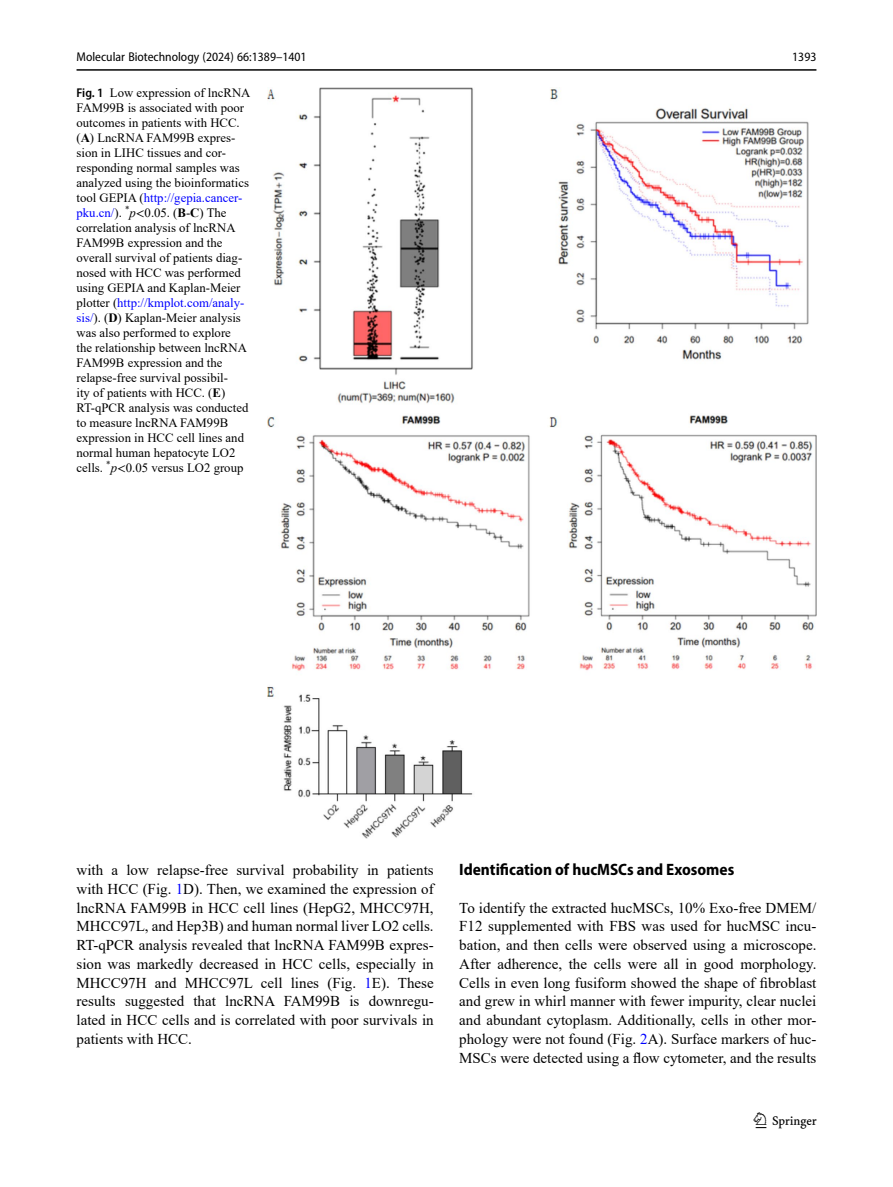
<style>
.page{position:relative;width:893px;height:1187px;background:#fff}
.page>*{position:absolute;margin:0;border:0;box-sizing:border-box;transform-origin:0 0}
.t1{font:22.5px "Springnew";color:#000}
.Head_2{font:700 semi-condensed 16.5px "Myriad Pro";color:#000}
.Body_Text{font:15px/18.8px "Times New Roman";color:#000;text-align:justify}
.Figure_Caption_Side{font:12.75px/15px "Times New Roman";color:#000}
.t2{font:semi-condensed 12.75px "Myriad Pro";color:#000}
.s1{font-family:"Myriad Pro";font-weight:600;font-stretch:semi-condensed}
.s2{font-weight:700}
.s3{color:#00f}
.s4{font-style:italic}
.s5{font-family:"STIX"}
</style>
<div class="page">
<hr style="left:77px;top:69px;width:739px;height:2px;background:#000">
<img style="left:268px;top:87px;width:548px;height:751px">
<p class="t2" style="left:77px;top:49px;width:232px">Molecular Biotechnology (2024) 66:1389–1401</p>
<p class="Figure_Caption_Side" style="left:77px;top:84px;width:175px"><span class="s1">Fig. 1</span> Low expression of lncRNA<br>FAM99B is associated with poor outcomes in patients with HCC. (<span class="s2">A</span>) LncRNA FAM99B expres&shy;sion in LIHC tissues and cor&shy;responding normal samples was analyzed using the bioinformatics tool GEPIA (<span class="s3">http://gepia.cancer&shy;pku.cn/</span>). <sup>*</sup><span class="s4">p</span><span class="s5">&lt;</span>0.05. (<span class="s2">B</span>-<span class="s2">C</span>) The correlation analysis of lncRNA<br>FAM99B expression and the overall survival of patients diag&shy;nosed with HCC was performed using GEPIA and Kaplan-Meier plotter (<span class="s3">http://kmplot.com/analy&shy;sis/</span>). (<span class="s2">D</span>) Kaplan-Meier analysis was also performed to explore<br>the relationship between lncRNA<br>FAM99B expression and the relapse-free survival possibil-<br>ity of patients with HCC. (<span class="s2">E</span>)<br>RT-qPCR analysis was conducted to measure lncRNA FAM99B expression in HCC cell lines and normal human hepatocyte LO2 cells. <sup>*</sup><span class="s4">p</span><span class="s5">&lt;</span>0.05 versus LO2 group</p>
<p class="t2" style="left:792px;top:49px;width:26px">1393</p>
<p class="Body_Text" style="left:77px;top:860px;width:359px">with a low relapse-free survival probability in patients with HCC (Fig. <span class="s3">1</span>D). Then, we examined the expression of lncRNA FAM99B in HCC cell lines (HepG2, MHCC97H, MHCC97L, and Hep3B) and human normal liver LO2 cells.<br>RT-qPCR analysis revealed that lncRNA FAM99B expres&shy;sion was markedly decreased in HCC cells, especially in MHCC97H and MHCC97L cell lines (Fig. <span class="s3">1</span>E). These results suggested that lncRNA FAM99B is downregu&shy;lated in HCC cells and is correlated with poor survivals in patients with HCC.</p>
<p class="Head_2" style="left:459px;top:858px;width:277px">Identification of hucMSCs and Exosomes</p>
<p class="Body_Text" style="left:459px;top:897px;width:359px">To identify the extracted hucMSCs, 10% Exo-free DMEM/ F12 supplemented with FBS was used for hucMSC incu&shy;bation, and then cells were observed using a microscope.<br>After adherence, the cells were all in good morphology.<br>Cells in even long fusiform showed the shape of fibroblast and grew in whirl manner with fewer impurity, clear nuclei and abundant cytoplasm. Additionally, cells in other mor&shy;phology were not found (Fig. <span class="s3">2</span>A). Surface markers of huc-MSCs were detected using a flow cytometer, and the results</p>
<h1 class="t1" style="left:756px;top:1107px;width:63px">1 3</h1>
</div>
